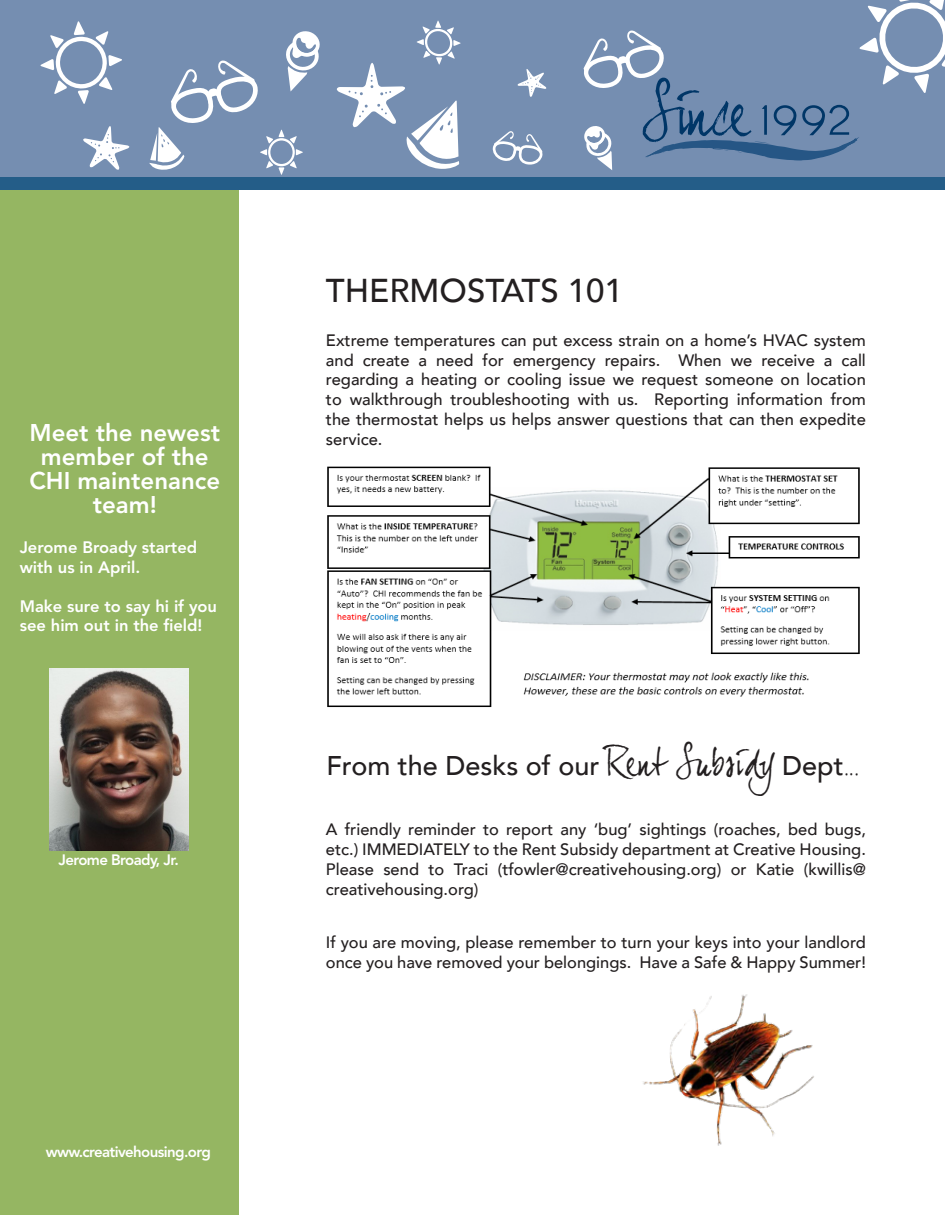
<style>
.page{position:relative;width:945px;height:1215px;background:#fff}
.page>*{position:absolute;margin:0;border:0;box-sizing:border-box;transform-origin:0 0}
.t1{font:500 33px "Avenir";color:#231f20}
.t2{font:500 27px "Avenir";color:#231f20}
.t3{font:800 24px/24px "Avenir LT Std";color:#fff;text-align:center}
.Body{font:500 16.5px/19.8px "Avenir";color:#231f20;text-align:justify}
.t4{font:800 16.5px/19.5px "Avenir LT Std";color:#fff}
.t5{font:800 15px "Avenir LT Std";letter-spacing:-.04em;color:#fff}
.s1{font-family:"Joe Hand 2";font-weight:400;font-size:37.5px}
.s2{font-family:"Joe Hand 2";font-weight:400}
</style>
<div class="page">
<div style="left:0;top:59px;width:239px;height:1156px;background:#95b662"></div>
<div style="left:0;top:0;width:945px;height:180px;background:#758eb1"></div>
<div style="left:0;top:177px;width:945px;height:12px;background:#245d88"></div>
<svg style="left:40px;top:21px;width:82px;height:83px"></svg>
<svg style="left:83px;top:126px;width:46px;height:44px"></svg>
<svg style="left:517px;top:69px;width:29px;height:28px"></svg>
<svg style="left:492px;top:131px;width:51px;height:34px"></svg>
<svg style="left:149px;top:31px;width:171px;height:144px"></svg>
<svg style="left:337px;top:20px;width:124px;height:149px"></svg>
<svg style="left:583px;top:0;width:362px;height:170px"></svg>
<img style="left:327px;top:466px;width:533px;height:242px">
<img style="left:49px;top:669px;width:139px;height:182px">
<img style="left:643px;top:994px;width:171px;height:152px">
<p class="t1" style="left:326px;top:262px;width:299px">THERMOSTATS 101</p>
<p class="Body" style="left:326px;top:329px;width:542px">Extreme temperatures can put excess strain on a home’s HVAC system and create a need for emergency repairs. When we receive a call regarding a heating or cooling issue we request someone on location to walkthrough troubleshooting with us. Reporting information from the thermostat helps us helps answer questions that can then expedite</p>
<p class="t3" style="left:29px;top:421px;width:192px">Meet the newest</p>
<p class="Body" style="left:326px;top:428px;width:58px">service.</p>
<p class="t3" style="left:41px;top:445px;width:169px">member of the</p>
<p class="t3" style="left:29px;top:469px;width:192px">CHI maintenance team!</p>
<p class="t4" style="left:20px;top:538px;width:179px">Jerome Broady started with us in April.</p>
<p class="t4" style="left:20px;top:596px;width:199px">Make sure to say hi if you see him out in the field!</p>
<p class="t5" style="left:58px;top:851px;width:122px">Jerome Broady, Jr.</p>
<p class="t5" style="left:46px;top:1143px;width:167px">www.creativehousing.org</p>
<p class="t2" style="left:326px;top:743px;width:541px">From the Desks of our <span class="s1">Rent Subsidy</span> Dept<span class="s2">…</span></p>
<p class="Body" style="left:326px;top:819px;width:542px">A friendly reminder to report any ‘bug’ sightings (roaches, bed bugs, etc.) IMMEDIATELY to the Rent Subsidy department at Creative Housing.<br>Please send to Traci (tfowler@creativehousing.org) or Katie (kwillis@ creativehousing.org)</p>
<p class="Body" style="left:326px;top:931px;width:542px">If you are moving, please remember to turn your keys into your landlord once you have removed your belongings. Have a Safe &amp; Happy Summer!</p>
</div>
